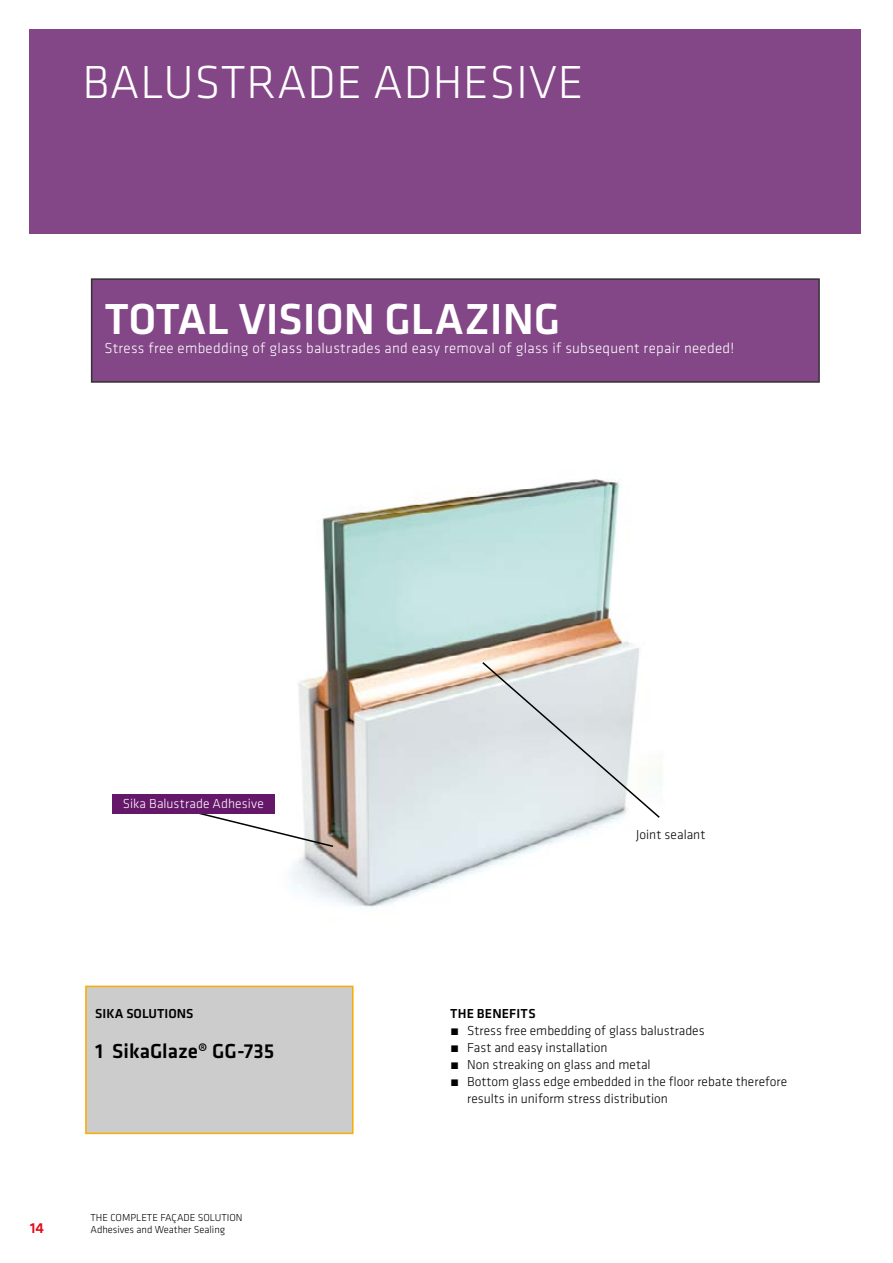
<style>
.page{position:relative;width:893px;height:1263px;background:#fff}
.page>*{position:absolute;margin:0;border:0;box-sizing:border-box;transform-origin:0 0}
.t1{font:300 48px "Klavika";letter-spacing:.015em;color:#fff}
.t2{font:500 45px "Klavika";color:#fff}
.t3{font:500 21px "Klavika";color:#000}
.t4{font:300 15px "Klavika";letter-spacing:.02em;color:#fff}
.t5{font:500 15px "Klavika";color:#e30613}
.t6{font:300 13.5px "Klavika";color:#000}
.t7{font:500 13.5px "Klavika";letter-spacing:.005em;color:#000}
.t8{font:300 13.5px "Klavika";letter-spacing:.01em;color:#fff}
.t9{font:300 10.5px "Klavika";color:#000}
</style>
<div class="page">
<div style="left:85px;top:986px;width:268px;height:148px;background:#ccc;border:2px solid #f8ad00"></div>
<div style="left:30px;top:30px;width:831px;height:204px;background:#834687"></div>
<img style="left:112px;top:479px;width:527px;height:429px">
<div style="left:92px;top:279px;width:727px;height:103px;background:#834687"></div>
<svg style="left:481px;top:661px;width:179px;height:158px"></svg>
<svg style="left:190px;top:810px;width:145px;height:38px"></svg>
<div style="left:112px;top:794px;width:163px;height:19px;background:#65186a"></div>
<h1 class="t1" style="left:83px;top:53px;width:503px">BALUSTRADE ADHESIVE</h1>
<h2 class="t2" style="left:105px;top:288px;width:457px">TOTAL VISION GLAZING</h2>
<p class="t4" style="left:105px;top:339px;width:631px">Stress free embedding of glass balustrades and easy removal of glass if subsequent repair needed!</p>
<p class="t8" style="left:123px;top:795px;width:143px">Sika Balustrade Adhesive</p>
<p class="t7" style="left:95px;top:1004px;width:100px">SIKA SOLUTIONS</p>
<h3 class="t3" style="left:95px;top:1037px;width:181px">1 SikaGlaze® GG-735</h3>
<p class="t9" style="left:91px;top:1211px;width:154px">THE COMPLETE FAÇADE SOLUTION</p>
<p class="t5" style="left:30px;top:1218px;width:16px">14</p>
<p class="t9" style="left:91px;top:1223px;width:136px">Adhesives and Weather Sealing</p>
<p class="t6" style="left:636px;top:826px;width:71px">Joint sealant</p>
<p class="t7" style="left:450px;top:1004px;width:87px">THE BENEFITS</p>
<p class="t6" style="left:450px;top:1022px;width:256px">́ Stress free embedding of glass balustrades</p>
<p class="t6" style="left:450px;top:1039px;width:159px">́ Fast and easy installation</p>
<p class="t6" style="left:450px;top:1056px;width:202px">́ Non streaking on glass and metal</p>
<p class="t6" style="left:450px;top:1073px;width:338px">́ Bottom glass edge embedded in the floor rebate therefore</p>
<p class="t6" style="left:467px;top:1090px;width:202px">results in uniform stress distribution</p>
</div>
